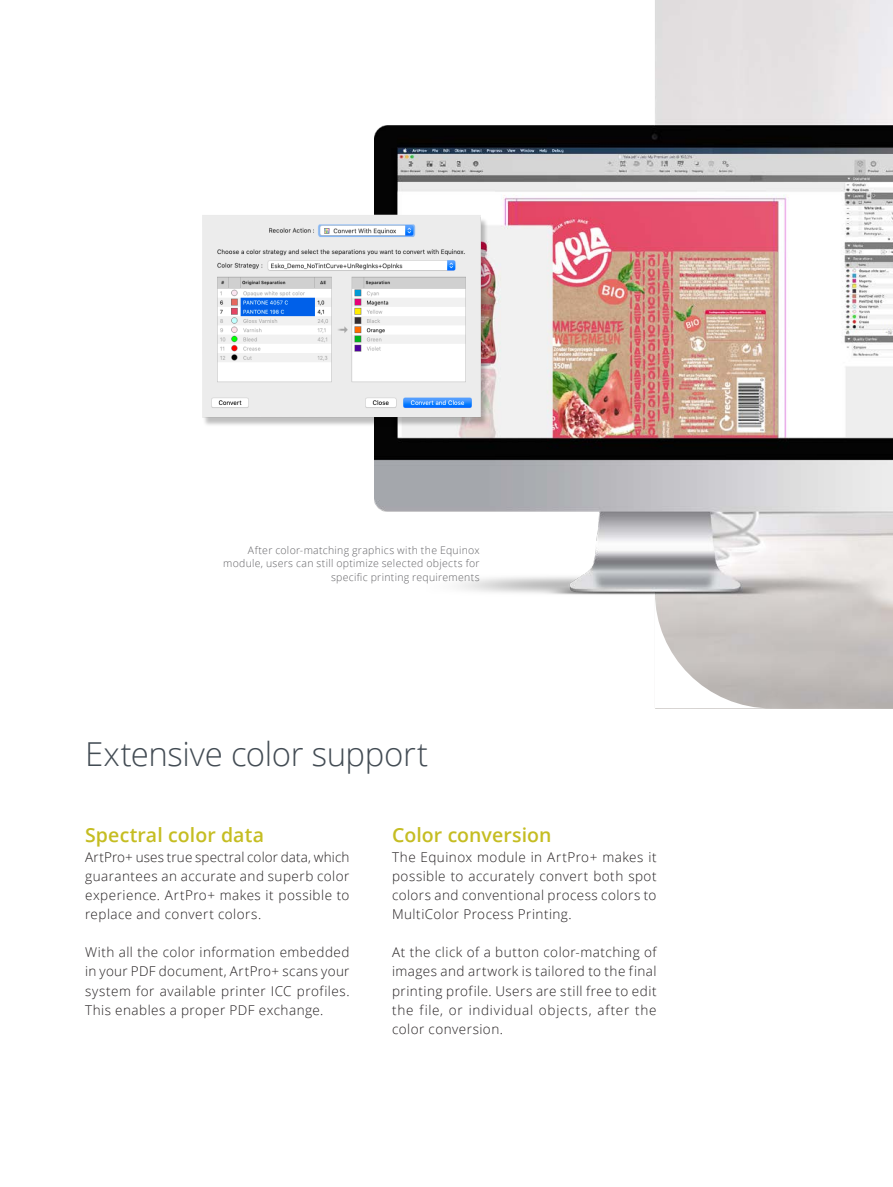
<style>
.page{position:relative;width:893px;height:1187px;background:#fff}
.page>*{position:absolute;margin:0;border:0;box-sizing:border-box;transform-origin:0 0}
.Heading_1{font:300 33px "Open Sans";letter-spacing:-.015em;color:#434c54}
.Heading_2{font:600 19.5px "Open Sans";letter-spacing:.005em;color:#c5bd22}
.Body_text_US{font:300 13.5px/19.2px "Open Sans";letter-spacing:.035em;color:#231f20;text-align:justify}
.t1{font:300 10.5px/13.5px "Open Sans";letter-spacing:.03em;color:#636366;text-align:right}
</style>
<div class="page">
<img style="left:374px;top:0;width:519px;height:708px">
<svg style="left:655px;top:591px;width:116px;height:117px"></svg>
<img style="left:202px;top:207px;width:305px;height:228px">
<p class="t1" style="left:223px;top:543px;width:258px">After color-matching graphics with the Equinox module, users can still optimize selected objects for specific printing requirements</p>
<p class="Heading_1" style="left:85px;top:731px;width:345px">Extensive color support</p>
<p class="Heading_2" style="left:85px;top:821px;width:180px">Spectral color data</p>
<p class="Body_text_US" style="left:85px;top:846px;width:266px">ArtPro+ uses true spectral color data, which guarantees an accurate and superb color experience. ArtPro+ makes it possible to replace and convert colors.</p>
<p class="Body_text_US" style="left:85px;top:942px;width:266px">With all the color information embedded in your PDF document, ArtPro+ scans your system for available printer ICC profiles.<br>This enables a proper PDF exchange.</p>
<p class="Heading_2" style="left:392px;top:821px;width:161px">Color conversion</p>
<p class="Body_text_US" style="left:392px;top:846px;width:266px">The Equinox module in ArtPro+ makes it possible to accurately convert both spot colors and conventional process colors to MultiColor Process Printing.</p>
<p class="Body_text_US" style="left:392px;top:942px;width:266px">At the click of a button color-matching of images and artwork is tailored to the final printing profile. Users are still free to edit the file, or individual objects, after the color conversion.</p>
</div>
